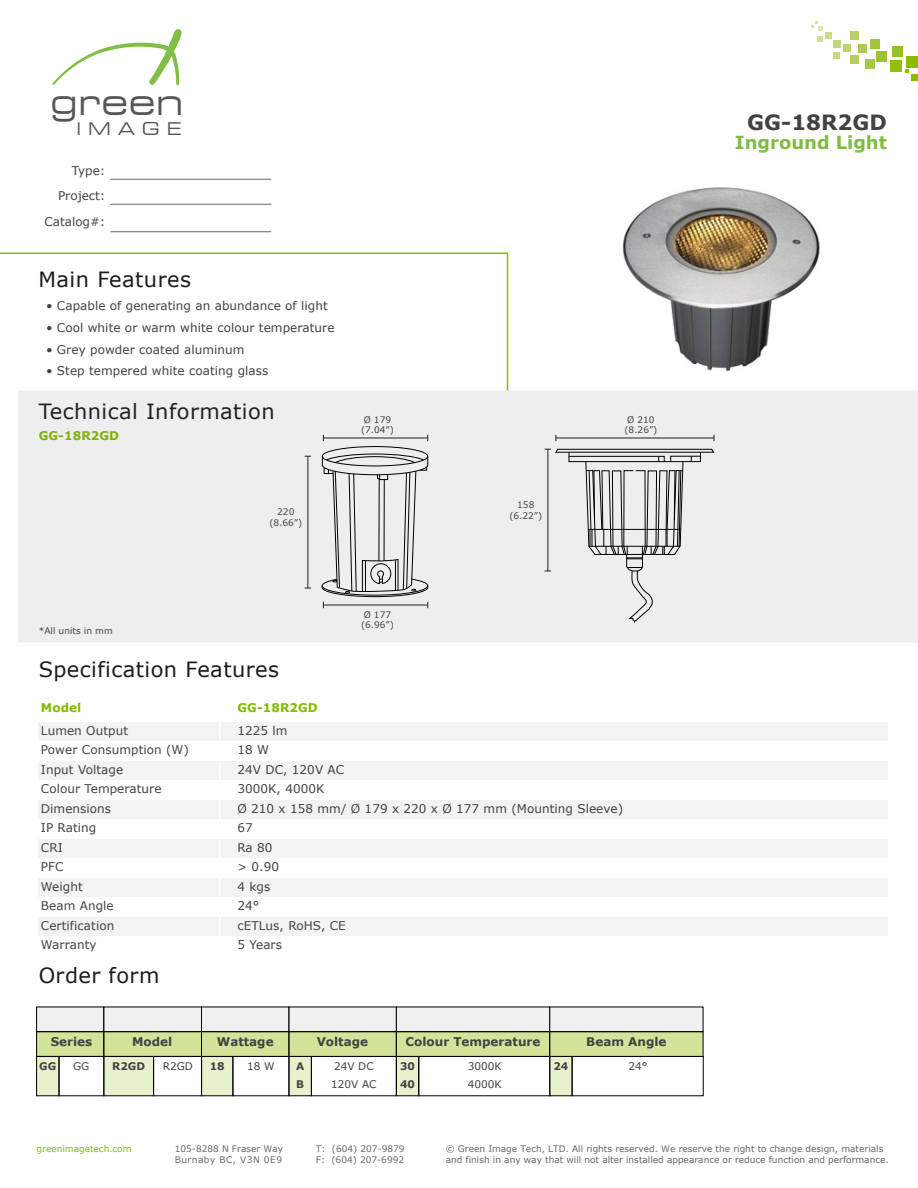
<style>
.page{position:relative;width:918px;height:1188px;background:#fff}
.page>*{position:absolute;margin:0;border:0;box-sizing:border-box;transform-origin:0 0}
.t1{font:expanded 35.55px "Square 721 BT";letter-spacing:.005em;color:#545759}
.t2{font:21px "Verdana";letter-spacing:.02em;color:#1c1c1c}
.t3{font:700 21px "Verdana";color:#424241}
.t4{font:700 18px "Verdana";color:#80bc41}
.t5{font:expanded 17.4px "Square 721 BT";letter-spacing:.405em;color:#545759}
.t6{font:12px/19.5px "Verdana";letter-spacing:.005em;color:#424241}
.t7{font:700 12px "Verdana";color:#424241}
.t8{font:700 12px "Verdana";letter-spacing:.005em;color:#82bc00}
.t9{font:10.5px/18px "Verdana";color:#424241}
.t10{font:700 10.5px/18px "Verdana";color:#424241}
.t11{font:9px/10.8px "Verdana";color:#656868}
.t12{font:9px/10.8px "Verdana";color:#424241}
.t13{font:9px "Verdana";color:#82bc00}
</style>
<div class="page">
<svg style="left:52px;top:29px;width:130px;height:56px"></svg>
<hr style="left:110px;top:179px;width:161px;height:1px;background:#666868">
<hr style="left:110px;top:204px;width:161px;height:1px;background:#666868">
<hr style="left:110px;top:231px;width:161px;height:1px;background:#666868">
<div style="left:911px;top:74px;width:7px;height:7px;background:#8dbb00"></div>
<div style="left:907px;top:56px;width:11px;height:11px;background:#8dbb00"></div>
<div style="left:891px;top:61px;width:11px;height:11px;background:#93bd0f"></div>
<div style="left:892px;top:46px;width:11px;height:11px;background:#99c023"></div>
<div style="left:877px;top:52px;width:10px;height:10px;background:#9ec331"></div>
<div style="left:870px;top:39px;width:10px;height:10px;background:#a3c53d"></div>
<div style="left:866px;top:60px;width:9px;height:9px;background:#a8c848"></div>
<div style="left:858px;top:44px;width:9px;height:9px;background:#adcb52"></div>
<div style="left:850px;top:55px;width:9px;height:9px;background:#b2ce5d"></div>
<div style="left:850px;top:32px;width:8px;height:8px;background:#b8d066"></div>
<div style="left:844px;top:44px;width:7px;height:7px;background:#bdd36f"></div>
<div style="left:833px;top:40px;width:7px;height:7px;background:#c1d678"></div>
<div style="left:833px;top:52px;width:7px;height:7px;background:#c6d881"></div>
<svg style="left:812px;top:21px;width:20px;height:21px"></svg>
<div style="left:396px;top:1056px;width:23px;height:40px;background:#e8f1cd"></div>
<div style="left:289px;top:1056px;width:22px;height:40px;background:#e8f1cd"></div>
<div style="left:289px;top:1056px;width:23px;height:40px;border:1px solid #000"></div>
<div style="left:202px;top:1056px;width:31px;height:40px;background:#e8f1cd"></div>
<div style="left:201px;top:1056px;width:32px;height:40px;border:1px solid #000"></div>
<div style="left:37px;top:1007px;width:67px;height:25px;background:#f0f0f1"></div>
<div style="left:37px;top:1032px;width:67px;height:24px;background:#d1e49a"></div>
<div style="left:36px;top:1031px;width:68px;height:26px;border:1px solid #000"></div>
<div style="left:37px;top:1056px;width:22px;height:40px;background:#e8f1cd"></div>
<div style="left:36px;top:1056px;width:23px;height:40px;border:1px solid #000"></div>
<div style="left:59px;top:1056px;width:45px;height:40px;border:1px solid #000"></div>
<div style="left:104px;top:1007px;width:97px;height:25px;background:#f0f0f1"></div>
<div style="left:104px;top:1032px;width:97px;height:24px;background:#d1e49a"></div>
<div style="left:103px;top:1031px;width:99px;height:26px;border:1px solid #000"></div>
<div style="left:104px;top:1056px;width:50px;height:40px;background:#e8f1cd"></div>
<div style="left:103px;top:1056px;width:51px;height:40px;border:1px solid #000"></div>
<div style="left:153px;top:1056px;width:49px;height:40px;border:1px solid #000"></div>
<div style="left:202px;top:1007px;width:87px;height:25px;background:#f0f0f1"></div>
<div style="left:202px;top:1032px;width:87px;height:24px;background:#d1e49a"></div>
<div style="left:201px;top:1031px;width:88px;height:26px;border:1px solid #000"></div>
<div style="left:233px;top:1056px;width:56px;height:40px;border:1px solid #000"></div>
<div style="left:396px;top:1007px;width:154px;height:25px;background:#f0f0f1"></div>
<div style="left:396px;top:1032px;width:154px;height:24px;background:#d1e49a"></div>
<div style="left:396px;top:1031px;width:154px;height:26px;border:1px solid #000"></div>
<div style="left:550px;top:1056px;width:22px;height:40px;background:#e8f1cd"></div>
<div style="left:549px;top:1056px;width:24px;height:40px;border:1px solid #000"></div>
<div style="left:550px;top:1007px;width:153px;height:25px;background:#f0f0f1"></div>
<div style="left:550px;top:1032px;width:153px;height:24px;background:#d1e49a"></div>
<div style="left:549px;top:1031px;width:154px;height:26px;border:1px solid #000"></div>
<div style="left:289px;top:1007px;width:107px;height:25px;background:#f0f0f1"></div>
<div style="left:289px;top:1032px;width:107px;height:24px;background:#d1e49a"></div>
<div style="left:289px;top:1031px;width:108px;height:26px;border:1px solid #000"></div>
<div style="left:38px;top:722px;width:849px;height:19px;background:#f2f3f3"></div>
<div style="left:38px;top:761px;width:849px;height:19px;background:#f2f3f3"></div>
<div style="left:38px;top:800px;width:849px;height:19px;background:#f2f3f3"></div>
<div style="left:38px;top:839px;width:849px;height:19px;background:#f2f3f3"></div>
<div style="left:38px;top:878px;width:849px;height:19px;background:#f2f3f3"></div>
<div style="left:38px;top:917px;width:849px;height:19px;background:#f2f3f3"></div>
<hr style="left:219px;top:716px;width:1px;height:241px;background:#fff">
<svg style="left:0;top:252px;width:509px;height:139px"></svg>
<div style="left:19px;top:391px;width:899px;height:251px;background:#eee"></div>
<hr style="left:323px;top:438px;width:105px;height:1px;background:#221f1f">
<hr style="left:556px;top:438px;width:158px;height:1px;background:#221f1f">
<hr style="left:308px;top:456px;width:1px;height:132px;background:#221f1f">
<img style="left:622px;top:187px;width:198px;height:185px">
<div style="left:322px;top:446px;width:106px;height:20px;border:1px solid #000;border-radius:50%"></div>
<svg style="left:321px;top:453px;width:108px;height:156px"></svg>
<svg style="left:545px;top:449px;width:170px;height:174px"></svg>
<h1 class="t1" style="left:50px;top:81px;width:135px">green</h1>
<h3 class="t5" style="left:76px;top:119px;width:107px">IMAGE</h3>
<p class="t6" style="left:45px;top:158px;width:62px;line-height:25.5px;text-align:right">Type:<br>Project:<br>Catalog#:</p>
<h2 class="t2" style="left:38px;top:265px;width:154px">Main Features</h2>
<p class="t6" style="left:46px;top:296px;width:283px">• Capable of generating an abundance of light</p>
<p class="t6" style="left:46px;top:318px;width:290px">• Cool white or warm white colour temperature</p>
<p class="t6" style="left:46px;top:339px;width:200px">• Grey powder coated aluminum</p>
<p class="t6" style="left:46px;top:361px;width:224px">• Step tempered white coating glass</p>
<h2 class="t2" style="left:39px;top:397px;width:237px">Technical Information</h2>
<p class="t8" style="left:39px;top:427px;width:82px">GG-18R2GD</p>
<p class="t12" style="left:361px;top:414px;width:34px">Ø 179 (7.04”)</p>
<p class="t12" style="left:625px;top:414px;width:34px">Ø 210 (8.26”)</p>
<p class="t12" style="left:39px;top:625px;width:76px">*All units in mm</p>
<p class="t12" style="left:269px;top:506px;width:34px;text-align:center">220 (8.66”)</p>
<p class="t12" style="left:509px;top:499px;width:34px;text-align:center">158 (6.22”)</p>
<p class="t12" style="left:361px;top:609px;width:34px">Ø 177 (6.96”)</p>
<h2 class="t2" style="left:39px;top:655px;width:242px">Specification Features</h2>
<p class="t8" style="left:41px;top:699px;width:42px">Model</p>
<p class="t8" style="left:237px;top:699px;width:82px">GG-18R2GD</p>
<p class="t6" style="left:41px;top:721px;width:150px">Lumen Output<br>Power Consumption (W)<br>Input Voltage<br>Colour Temperature<br>Dimensions<br>IP Rating<br>CRI<br>PFC<br>Weight<br>Beam Angle<br>Certification<br>Warranty</p>
<p class="t6" style="left:237px;top:721px;width:387px">1225 lm<br>18 W<br>24V DC, 120V AC<br>3000K, 4000K<br>Ø 210 x 158 mm/ Ø 179 x 220 x Ø 177 mm (Mounting Sleeve)<br>67<br>Ra 80<br>&gt; 0.90<br>4 kgs<br>24°<br>cETLus, RoHS, CE<br>5 Years</p>
<h2 class="t2" style="left:39px;top:961px;width:122px">Order form</h2>
<p class="t7" style="left:51px;top:1034px;width:43px">Series</p>
<p class="t10" style="left:39px;top:1057px;width:19px">GG</p>
<p class="t10" style="left:210px;top:1057px;width:16px">18</p>
<p class="t10" style="left:296px;top:1057px;width:10px">A<br>B</p>
<p class="t10" style="left:400px;top:1057px;width:16px">30<br>40</p>
<p class="t7" style="left:132px;top:1034px;width:42px">Model</p>
<p class="t7" style="left:217px;top:1034px;width:58px">Wattage</p>
<p class="t7" style="left:406px;top:1034px;width:137px">Colour Temperature</p>
<p class="t7" style="left:317px;top:1034px;width:53px">Voltage</p>
<p class="t7" style="left:586px;top:1034px;width:82px">Beam Angle</p>
<p class="t9" style="left:247px;top:1058px;width:29px">18 W</p>
<p class="t9" style="left:331px;top:1058px;width:47px">24V DC<br>120V AC</p>
<p class="t9" style="left:468px;top:1058px;width:35px">3000K<br>4000K</p>
<p class="t9" style="left:73px;top:1058px;width:18px">GG</p>
<p class="t10" style="left:112px;top:1057px;width:34px">R2GD</p>
<p class="t9" style="left:163px;top:1058px;width:32px">R2GD</p>
<p class="t10" style="left:553px;top:1057px;width:16px">24</p>
<p class="t9" style="left:629px;top:1058px;width:21px">24°</p>
<h2 class="t3" style="left:747px;top:107px;width:141px">GG-18R2GD</h2>
<h3 class="t4" style="left:735px;top:130px;width:154px">Inground Light</h3>
<p class="t13" style="left:37px;top:1143px;width:96px">greenimagetech.com</p>
<p class="t11" style="left:316px;top:1144px;width:90px">T: (604) 207-9879<br>F: (604) 207-6992</p>
<p class="t11" style="left:446px;top:1144px;width:444px">© Green Image Tech, LTD. All rights reserved. We reserve the right to change design, materials and finish in any way that will not alter installed appearance or reduce function and performance.</p>
<p class="t11" style="left:175px;top:1144px;width:110px">105-8288 N Fraser Way<br>Burnaby BC, V3N 0E9</p>
</div>
